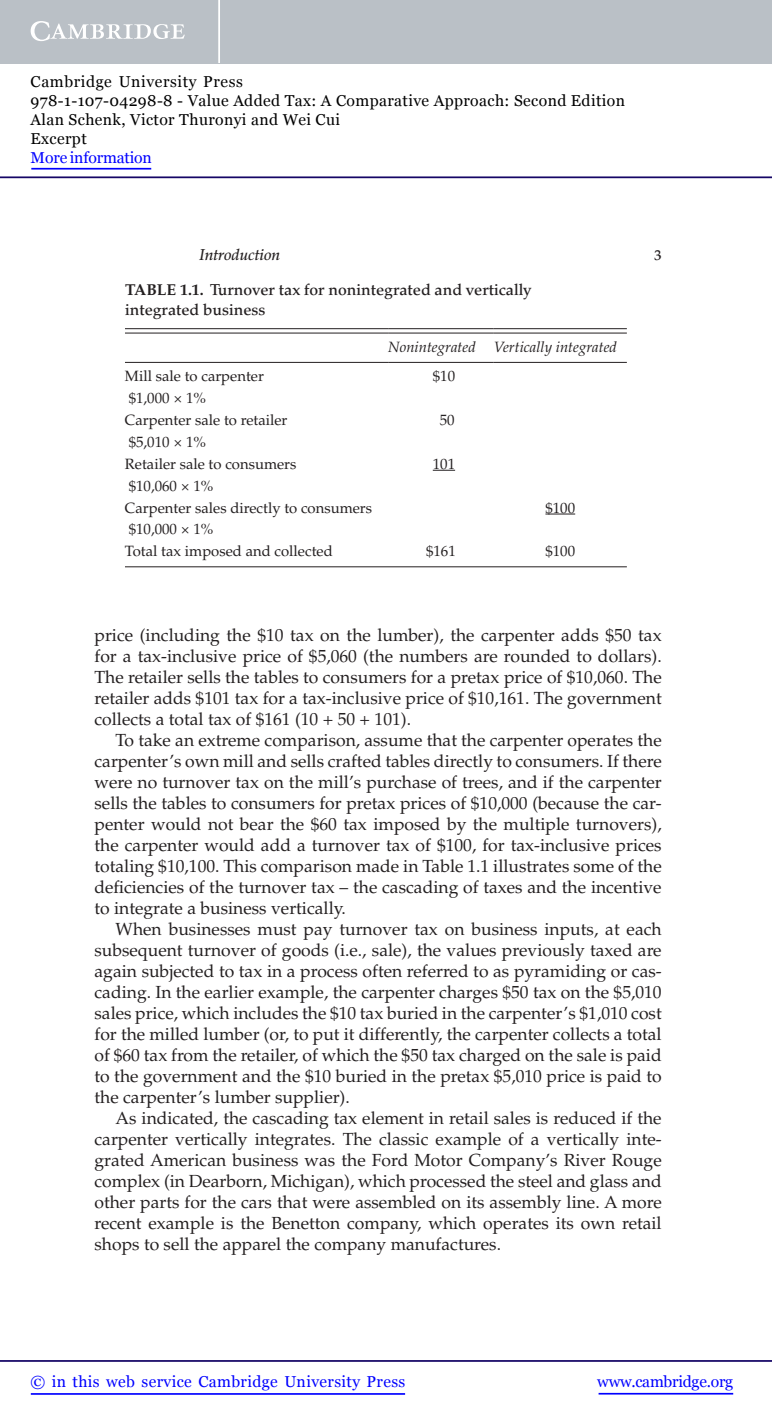
<style>
.page{position:relative;width:772px;height:1420px;background:#fff}
.page>*{position:absolute;margin:0;border:0;box-sizing:border-box;transform-origin:0 0}
.t1{font:17.5px/21px "Palatino LT Std";color:#231f20;text-align:justify}
.t2{font:15.75px/18.9px "Georgia";letter-spacing:.025em;color:#000}
.t3{font:500 15.75px/19.2px "Palatino LT Std";color:#231f20}
.t4{font:15.75px "Georgia";letter-spacing:.025em;color:#00f}
.t5{font:15.75px "Georgia";letter-spacing:-.015em;color:#00f}
.t6{font:15.75px "Georgia";letter-spacing:-.01em;color:#00f}
.t7{font:italic 500 15.75px "Palatino LT Std";color:#231f20}
.t8{font:14.88px/21.9px "Palatino LT Std";color:#231f20}
.t9{font:italic 14.88px "Palatino LT Std";color:#231f20}
.t10{font:500 14.35px "Palatino LT Std";color:#231f20}
.s1{font-weight:700}
</style>
<div class="page">
<svg style="left:125px;top:329px;width:369px;height:1px"></svg>
<svg style="left:494px;top:329px;width:133px;height:1px"></svg>
<hr style="left:125px;top:328px;width:263px;height:1px;background:#231f20">
<hr style="left:125px;top:332px;width:263px;height:1px;background:#231f20">
<hr style="left:125px;top:362px;width:263px;height:1px;background:#231f20">
<hr style="left:388px;top:328px;width:106px;height:1px;background:#231f20">
<hr style="left:388px;top:332px;width:106px;height:1px;background:#231f20">
<hr style="left:388px;top:362px;width:106px;height:1px;background:#231f20">
<hr style="left:494px;top:328px;width:133px;height:1px;background:#231f20">
<hr style="left:494px;top:332px;width:133px;height:1px;background:#231f20">
<hr style="left:494px;top:362px;width:133px;height:1px;background:#231f20">
<hr style="left:125px;top:566px;width:369px;height:1px;background:#231f20">
<hr style="left:494px;top:566px;width:133px;height:1px;background:#231f20">
<svg style="left:433px;top:470px;width:22px;height:1px"></svg>
<hr style="left:545px;top:513px;width:30px;height:1px;background:#231f20">
<hr style="left:598px;top:1392px;width:135px;height:2px;background:#00f">
<hr style="left:0;top:1359px;width:772px;height:2px;background:#150666">
<hr style="left:31px;top:1392px;width:374px;height:2px;background:#00f">
<div style="left:0;top:0;width:772px;height:63px;background:#bac0c6"></div>
<svg style="left:31px;top:21px;width:154px;height:20px"></svg>
<hr style="left:218px;top:0;width:2px;height:63px;background:#fff">
<hr style="left:0;top:176px;width:772px;height:2px;background:#150666">
<hr style="left:31px;top:168px;width:120px;height:1px;background:#00f">
<p class="t2" style="left:31px;top:73px;width:596px">Cambridge University Press<br>978-1-107-04298-8 - Value Added Tax: A Comparative Approach: Second Edition Alan Schenk, Victor Thuronyi and Wei Cui<br>Excerpt</p>
<p class="t6" style="left:31px;top:148px;width:123px">More information</p>
<p class="t7" style="left:200px;top:248px;width:82px">Introduction</p>
<p class="t10" style="left:654px;top:250px;width:9px">3</p>
<p class="t3" style="left:125px;top:282px;width:408px"><span class="s1">TABLE 1.1.</span> Turnover tax for nonintegrated and vertically integrated business</p>
<p class="t9" style="left:388px;top:341px;width:230px">Nonintegrated Vertically integrated</p>
<p class="t8" style="left:125px;top:367px;width:140px">Mill sale to carpenter</p>
<p class="t8" style="left:433px;top:367px;width:24px">$10</p>
<p class="t8" style="left:125px;top:389px;width:164px">$1,000 × 1%<br>Carpenter sale to retailer</p>
<p class="t8" style="left:440px;top:410px;width:16px">50</p>
<p class="t8" style="left:125px;top:432px;width:173px">$5,010 × 1%<br>Retailer sale to consumers</p>
<p class="t8" style="left:125px;top:476px;width:249px">$10,060 × 1%<br>Carpenter sales directly to consumers</p>
<p class="t8" style="left:125px;top:520px;width:209px">$10,000 × 1%<br>Total tax imposed and collected</p>
<p class="t8" style="left:433px;top:454px;width:24px">101</p>
<p class="t8" style="left:545px;top:498px;width:31px">$100</p>
<p class="t8" style="left:426px;top:542px;width:31px">$161</p>
<p class="t8" style="left:545px;top:542px;width:31px">$100</p>
<p class="t1" style="left:94px;top:626px;width:569px">price (including the $10 tax on the lumber), the carpenter adds $50 tax for a tax-inclusive price of $5,060 (the numbers are rounded to dollars).<br>The retailer sells the tables to consumers for a pretax price of $10,060. The retailer adds $101 tax for a tax-inclusive price of $10,161. The government collects a total tax of $161 (10 + 50 + 101).</p>
<p class="t1" style="left:94px;top:731px;width:569px;text-indent:21px">To take an extreme comparison, assume that the carpenter operates the carpenter’s own mill and sells crafted tables directly to consumers. If there were no turnover tax on the mill’s purchase of trees, and if the carpenter sells the tables to consumers for pretax prices of $10,000 (because the car&shy;penter would not bear the $60 tax imposed by the multiple turnovers), the carpenter would add a turnover tax of $100, for tax-inclusive prices totaling $10,100. This comparison made in Table 1.1 illustrates some of the deficiencies of the turnover tax – the cascading of taxes and the incentive to integrate a business vertically.</p>
<p class="t1" style="left:94px;top:920px;width:569px;text-indent:21px">When businesses must pay turnover tax on business inputs, at each subsequent turnover of goods (i.e., sale), the values previously taxed are again subjected to tax in a process often referred to as pyramiding or cas&shy;cading. In the earlier example, the carpenter charges $50 tax on the $5,010 sales price, which includes the $10 tax buried in the carpenter’s $1,010 cost for the milled lumber (or, to put it differently, the carpenter collects a total of $60 tax from the retailer, of which the $50 tax charged on the sale is paid to the government and the $10 buried in the pretax $5,010 price is paid to the carpenter’s lumber supplier).</p>
<p class="t1" style="left:94px;top:1109px;width:569px;text-indent:21px">As indicated, the cascading tax element in retail sales is reduced if the carpenter vertically integrates. The classic example of a vertically inte&shy;grated American business was the Ford Motor Company’s River Rouge complex (in Dearborn, Michigan), which processed the steel and glass and other parts for the cars that were assembled on its assembly line. A more recent example is the Benetton company, which operates its own retail shops to sell the apparel the company manufactures.</p>
<p class="t4" style="left:31px;top:1371px;width:376px">© in this web service Cambridge University Press</p>
<p class="t5" style="left:597px;top:1371px;width:137px">www.cambridge.org</p>
</div>
